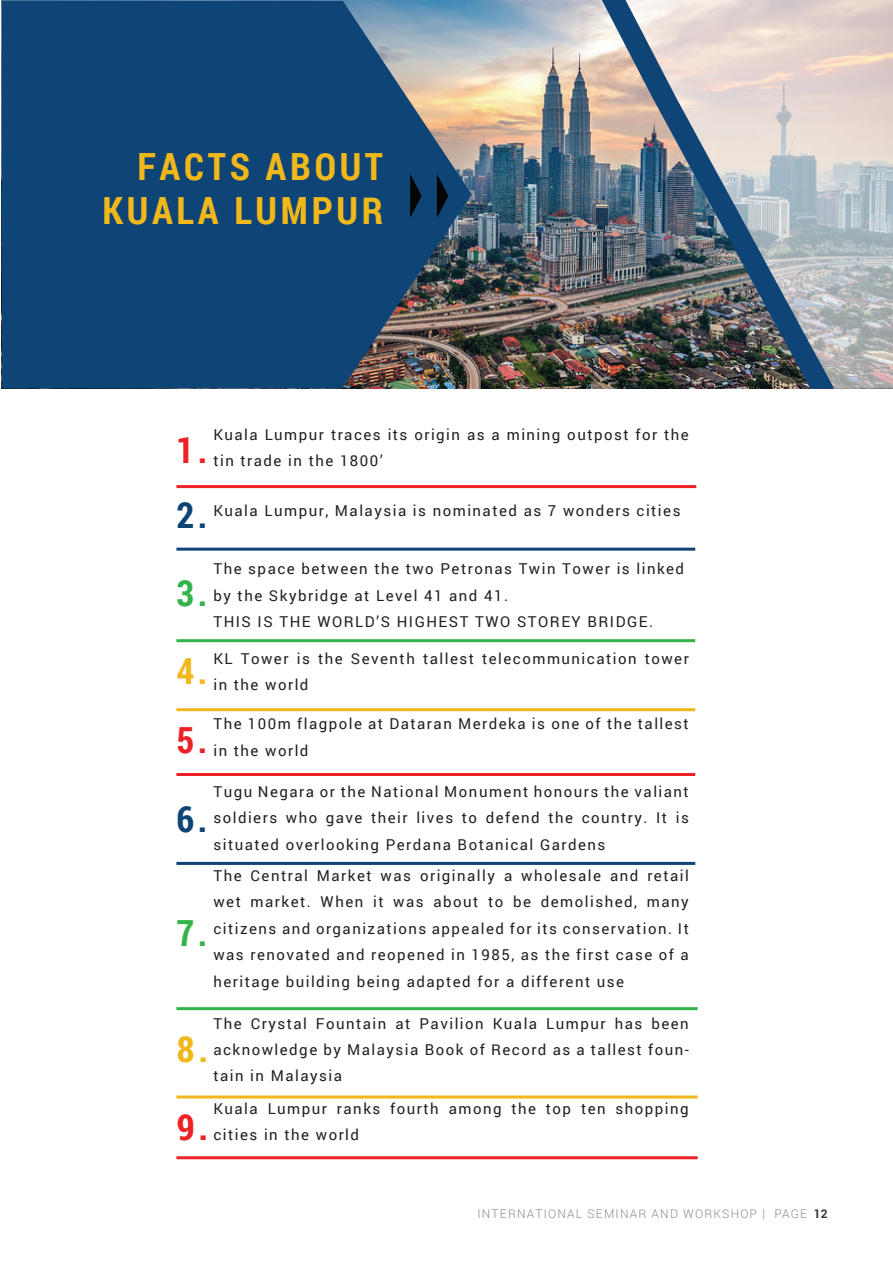
<style>
.page{position:relative;width:893px;height:1263px;background:#fff}
.page>*{position:absolute;margin:0;border:0;box-sizing:border-box;transform-origin:0 0}
.t1{font:700 37.5px/45px "Roboto Condensed";letter-spacing:.1em;color:#f1b81b;text-align:right}
.t2{font:700 36px "Roboto Condensed";color:#ed2226}
.t3{font:700 36px "Roboto Condensed";color:#f1b81b}
.t4{font:700 36px "Roboto Condensed";color:#33b44a}
.t5{font:700 36px "Roboto Condensed";color:#0f4477}
.t6{font:15px/26.4px "Roboto";letter-spacing:.1em;color:#231f20}
.t7{font:300 12px "Roboto";letter-spacing:.1em;color:#8a8990}
.s1{font-weight:700;color:#35343c}
</style>
<div class="page">
<img style="left:2px;top:1px;width:600px;height:388px">
<svg style="left:2px;top:0;width:470px;height:388px;background:#1f4d78"></svg>
<img style="left:602px;top:0;width:23px;height:389px">
<img style="left:625px;top:0;width:268px;height:389px">
<svg style="left:437px;top:174px;width:11px;height:44px"></svg>
<svg style="left:410px;top:174px;width:12px;height:44px"></svg>
<hr style="left:176px;top:548px;width:519px;height:3px;background:#0f4477">
<hr style="left:176px;top:862px;width:519px;height:3px;background:#0f4477">
<hr style="left:176px;top:639px;width:519px;height:3px;background:#33b44a">
<hr style="left:176px;top:1007px;width:522px;height:3px;background:#33b44a">
<hr style="left:176px;top:708px;width:519px;height:3px;background:#f1b81b">
<hr style="left:176px;top:1095px;width:522px;height:3px;background:#f1b81b">
<hr style="left:176px;top:773px;width:519px;height:3px;background:#ed2226">
<hr style="left:176px;top:1156px;width:522px;height:3px;background:#ed2226">
<hr style="left:176px;top:485px;width:520px;height:3px;background:#ed2226">
<h1 class="t1" style="left:102px;top:142px;width:282px">FACTS ABOUT<br>KUALA LUMPUR</h1>
<h2 class="t2" style="left:176px;top:425px;width:33px">1.</h2>
<p class="t6" style="left:213px;top:421px;width:477px">Kuala Lumpur traces its origin as a mining outpost for the tin trade in the 1800’</p>
<h2 class="t5" style="left:176px;top:490px;width:33px">2.</h2>
<p class="t6" style="left:213px;top:497px;width:469px">Kuala Lumpur, Malaysia is nominated as 7 wonders cities</p>
<h2 class="t4" style="left:176px;top:568px;width:33px">3.</h2>
<p class="t6" style="left:213px;top:555px;width:472px">The space between the two Petronas Twin Tower is linked by the Skybridge at Level 41 and 41.<br>THIS IS THE WORLD’S HIGHEST TWO STOREY BRIDGE.</p>
<p class="t6" style="left:213px;top:645px;width:477px">KL Tower is the Seventh tallest telecommunication tower in the world</p>
<p class="t6" style="left:213px;top:710px;width:477px">The 100m flagpole at Dataran Merdeka is one of the tallest in the world</p>
<p class="t6" style="left:213px;top:778px;width:477px;text-align:justify">Tugu Negara or the National Monument honours the valiant soldiers who gave their lives to defend the country. It is situated overlooking Perdana Botanical Gardens</p>
<p class="t6" style="left:213px;top:862px;width:477px;text-align:justify">The Central Market was originally a wholesale and retail wet market. When it was about to be demolished, many citizens and organizations appealed for its conservation. It was renovated and reopened in 1985, as the first case of a heritage building being adapted for a different use</p>
<p class="t6" style="left:213px;top:1009px;width:477px;text-align:justify">The Crystal Fountain at Pavilion Kuala Lumpur has been acknowledge by Malaysia Book of Record as a tallest foun&shy;tain in Malaysia</p>
<p class="t6" style="left:213px;top:1094px;width:477px">Kuala Lumpur ranks fourth among the top ten shopping cities in the world</p>
<h2 class="t3" style="left:176px;top:646px;width:33px">4.</h2>
<h2 class="t2" style="left:176px;top:715px;width:33px">5.</h2>
<h2 class="t5" style="left:176px;top:793px;width:33px">6.</h2>
<h2 class="t4" style="left:176px;top:908px;width:33px">7.</h2>
<h2 class="t3" style="left:176px;top:1023px;width:33px">8.</h2>
<h2 class="t2" style="left:176px;top:1101px;width:33px">9.</h2>
<p class="t7" style="left:477px;top:1206px;width:352px">INTERNATIONAL SEMINAR AND WORKSHOP | PAGE <span class="s1">12</span></p>
</div>
